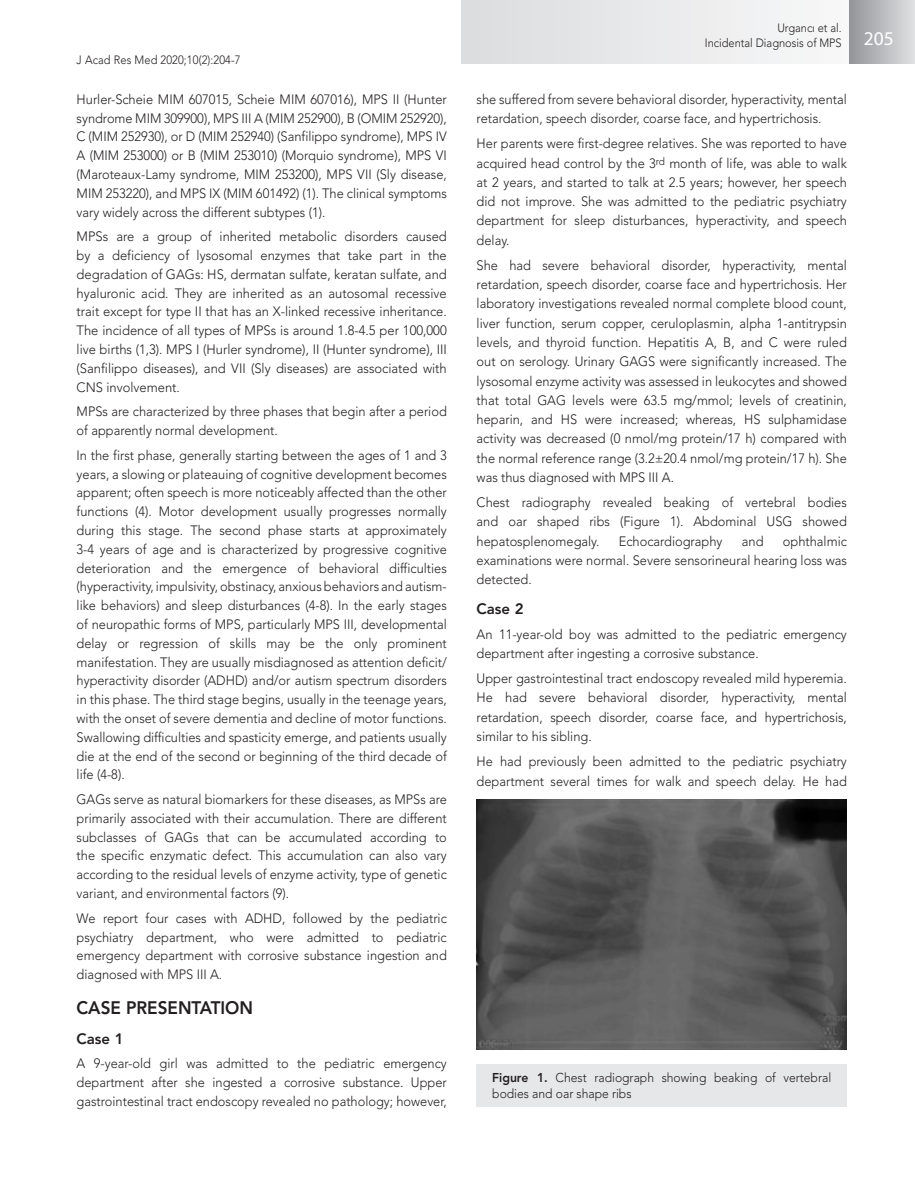
<style>
.page{position:relative;width:915px;height:1191px;background:#fff}
.page>*{position:absolute;margin:0;border:0;box-sizing:border-box;transform-origin:0 0}
.t1{font:19.5px "Myriad Hebrew";color:#fff}
.ARA-BASLIK{font:800 18px "Avenir LT Std";color:#231f20;scale:.95 1}
.BOLD-BASLIK{font:800 15px "Avenir LT Std";color:#231f20}
.YAZI{font:300 13.5px/18.8px "Avenir LT Std";color:#231f20;text-align:justify;scale:.95 1}
.YAZI-2{font:300 13.5px/18.8px "Avenir LT Std";color:#231f20;text-align:justify;scale:.96 1}
.RESİM_ALTI{font:300 12.75px/15.3px "Avenir LT Std";color:#231f20;scale:.95 1}
.t2{font:300 12px "Avenir LT Std";color:#231f20;scale:.92 1}
.s1{font-weight:800}
</style>
<div class="page">
<div style="left:461px;top:0;width:453px;height:64px;background:linear-gradient(to bottom,#e9eaec,#e9eaec)"></div>
<div style="left:849px;top:0;width:65px;height:64px;background:linear-gradient(to right,#939498,#dfe0e2)"></div>
<div style="left:476px;top:1064px;width:370px;height:42px;background:#e6e7e9"></div>
<img style="left:476px;top:799px;width:370px;height:250px">
<p class="t2" style="left:77px;top:53px;width:180px">J Acad Res Med 2020;10(2):204-7</p>
<p class="YAZI" style="left:77px;top:90px;width:391px">Hurler-Scheie MIM 607015, Scheie MIM 607016), MPS II (Hunter syndrome MIM 309900), MPS III A (MIM 252900), B (OMIM 252920), C (MIM 252930), or D (MIM 252940) (Sanfilippo syndrome), MPS IV A (MIM 253000) or B (MIM 253010) (Morquio syndrome), MPS VI (Maroteaux-Lamy syndrome, MIM 253200), MPS VII (Sly disease, MIM 253220), and MPS IX (MIM 601492) (1). The clinical symptoms vary widely across the different subtypes (1).</p>
<p class="YAZI-2" style="left:77px;top:227px;width:387px">MPSs are a group of inherited metabolic disorders caused by a deficiency of lysosomal enzymes that take part in the degradation of GAGs: HS, dermatan sulfate, keratan sulfate, and hyaluronic acid. They are inherited as an autosomal recessive trait except for type II that has an X-linked recessive inheritance.<br>The incidence of all types of MPSs is around 1.8-4.5 per 100,000 live births (1,3). MPS I (Hurler syndrome), II (Hunter syndrome), III (Sanfilippo diseases), and VII (Sly diseases) are associated with CNS involvement.</p>
<p class="YAZI" style="left:77px;top:402px;width:391px">MPSs are characterized by three phases that begin after a period of apparently normal development.</p>
<p class="YAZI" style="left:77px;top:446px;width:391px">In the first phase, generally starting between the ages of 1 and 3 years, a slowing or plateauing of cognitive development becomes apparent; often speech is more noticeably affected than the other functions (4). Motor development usually progresses normally during this stage. The second phase starts at approximately 3-4 years of age and is characterized by progressive cognitive deterioration and the emergence of behavioral difficulties (hyperactivity, impulsivity, obstinacy, anxious behaviors and autism&shy;like behaviors) and sleep disturbances (4-8). In the early stages of neuropathic forms of MPS, particularly MPS III, developmental delay or regression of skills may be the only prominent manifestation. They are usually misdiagnosed as attention deficit/ hyperactivity disorder (ADHD) and/or autism spectrum disorders in this phase. The third stage begins, usually in the teenage years, with the onset of severe dementia and decline of motor functions.<br>Swallowing difficulties and spasticity emerge, and patients usually die at the end of the second or beginning of the third decade of life (4-8).</p>
<p class="YAZI" style="left:77px;top:790px;width:391px">GAGs serve as natural biomarkers for these diseases, as MPSs are primarily associated with their accumulation. There are different subclasses of GAGs that can be accumulated according to the specific enzymatic defect. This accumulation can also vary according to the residual levels of enzyme activity, type of genetic variant, and environmental factors (9).</p>
<p class="YAZI" style="left:77px;top:908px;width:391px">We report four cases with ADHD, followed by the pediatric psychiatry department, who were admitted to pediatric emergency department with corrosive substance ingestion and diagnosed with MPS III A.</p>
<p class="ARA-BASLIK" style="left:77px;top:996px;width:187px">CASE PRESENTATION</p>
<p class="BOLD-BASLIK" style="left:77px;top:1030px;width:48px">Case 1</p>
<p class="YAZI" style="left:77px;top:1054px;width:391px">A 9-year-old girl was admitted to the pediatric emergency department after she ingested a corrosive substance. Upper gastrointestinal tract endoscopy revealed no pathology; however,</p>
<p class="t2" style="left:777px;top:21px;width:72px">Urgancı et al.</p>
<p class="t2" style="left:704px;top:36px;width:150px">Incidental Diagnosis of MPS</p>
<p class="YAZI" style="left:476px;top:90px;width:391px;line-height:19.2px">she suffered from severe behavioral disorder, hyperactivity, mental retardation, speech disorder, coarse face, and hypertrichosis.</p>
<p class="YAZI" style="left:476px;top:134px;width:391px;line-height:19.2px">Her parents were first-degree relatives. She was reported to have acquired head control by the 3<sup>rd</sup> month of life, was able to walk at 2 years, and started to talk at 2.5 years; however, her speech did not improve. She was admitted to the pediatric psychiatry department for sleep disturbances, hyperactivity, and speech delay.</p>
<p class="YAZI" style="left:476px;top:256px;width:391px;line-height:19.2px">She had severe behavioral disorder, hyperactivity, mental retardation, speech disorder, coarse face and hypertrichosis. Her laboratory investigations revealed normal complete blood count, liver function, serum copper, ceruloplasmin, alpha 1-antitrypsin levels, and thyroid function. Hepatitis A, B, and C were ruled out on serology. Urinary GAGS were significantly increased. The lysosomal enzyme activity was assessed in leukocytes and showed that total GAG levels were 63.5 mg/mmol; levels of creatinin, heparin, and HS were increased; whereas, HS sulphamidase activity was decreased (0 nmol/mg protein/17 h) compared with the normal reference range (3.2±20.4 nmol/mg protein/17 h). She was thus diagnosed with MPS III A.</p>
<p class="YAZI" style="left:476px;top:493px;width:391px;line-height:19.2px">Chest radiography revealed beaking of vertebral bodies and oar shaped ribs (Figure 1). Abdominal USG showed hepatosplenomegaly.</p>
<p class="YAZI" style="left:476px;top:531px;width:391px;line-height:19.2px;text-indent:306px">ophthalmic examinations were normal. Severe sensorineural hearing loss was detected.</p>
<p class="BOLD-BASLIK" style="left:476px;top:600px;width:48px">Case 2</p>
<p class="YAZI" style="left:476px;top:624px;width:391px;line-height:19.2px">An 11-year-old boy was admitted to the pediatric emergency department after ingesting a corrosive substance.</p>
<p class="YAZI" style="left:476px;top:669px;width:391px;line-height:19.2px">Upper gastrointestinal tract endoscopy revealed mild hyperemia.<br>He had severe behavioral disorder, hyperactivity, mental retardation, speech disorder, coarse face, and hypertrichosis, similar to his sibling.</p>
<p class="YAZI" style="left:476px;top:752px;width:391px;line-height:19.2px">He had previously been admitted to the pediatric psychiatry department several times for walk and speech delay. He had</p>
<p class="YAZI" style="left:618px;top:532px;width:111px">Echocardiography</p>
<p class="YAZI" style="left:741px;top:532px;width:24px">and</p>
<h1 class="t1" style="left:863px;top:28px;width:32px">205</h1>
<p class="RESİM_ALTI" style="left:492px;top:1070px;width:358px"><span class="s1">Figure 1.</span> Chest radiograph showing beaking of vertebral bodies and oar shape ribs</p>
</div>
